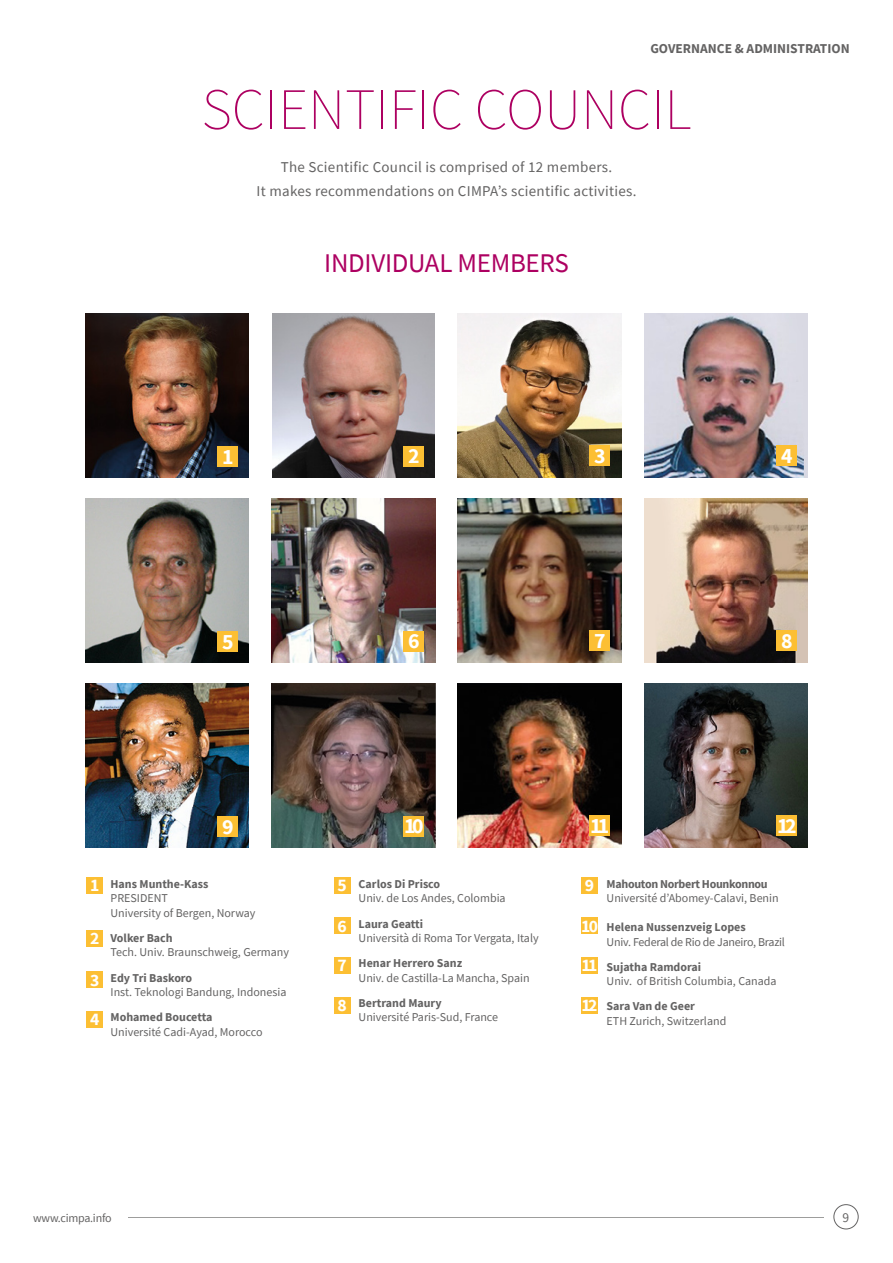
<style>
.page{position:relative;width:893px;height:1263px;background:#fff}
.page>*{position:absolute;margin:0;border:0;box-sizing:border-box;transform-origin:0 0}
.t1{font:200 58.5px "Source Sans Pro";color:#ad0061}
.t2{font:27px "Source Sans Pro";letter-spacing:-.01em;color:#ad0061}
.t3{font:700 21.75px "Source Sans Pro";color:#fff}
.t4{font:700 17.55px "Source Sans Pro";color:#fff}
.t5{font:15px/24px "Source Sans Pro";letter-spacing:.02em;color:#646363;text-align:center}
.t6{font:700 13.5px "Source Sans Pro";color:#646363}
.t7{font:13.5px "Source Sans Pro";color:#646363}
.t8{font:12px/14.4px "Source Sans Pro";color:#646363}
.t9{font:700 12px "Source Sans Pro";color:#646363}
.t10{font:12px "Source Sans Pro";letter-spacing:-.02em;color:#646363}
.t11{font:700 12px "Source Sans Pro";letter-spacing:-.025em;color:#646363}
</style>
<div class="page">
<div style="left:86px;top:877px;width:17px;height:17px;background:#fcbf33"></div>
<div style="left:334px;top:877px;width:17px;height:17px;background:#fcbf33"></div>
<div style="left:581px;top:877px;width:17px;height:17px;background:#fcbf33"></div>
<div style="left:334px;top:917px;width:17px;height:17px;background:#fcbf33"></div>
<div style="left:581px;top:917px;width:17px;height:17px;background:#fcbf33"></div>
<div style="left:334px;top:957px;width:17px;height:17px;background:#fcbf33"></div>
<div style="left:581px;top:957px;width:17px;height:17px;background:#fcbf33"></div>
<div style="left:334px;top:997px;width:17px;height:17px;background:#fcbf33"></div>
<div style="left:581px;top:997px;width:17px;height:17px;background:#fcbf33"></div>
<div style="left:86px;top:930px;width:17px;height:17px;background:#fcbf33"></div>
<div style="left:86px;top:971px;width:17px;height:17px;background:#fcbf33"></div>
<div style="left:86px;top:1011px;width:17px;height:17px;background:#fcbf33"></div>
<img style="left:85px;top:314px;width:164px;height:163px">
<img style="left:85px;top:499px;width:164px;height:163px">
<img style="left:644px;top:499px;width:164px;height:163px">
<img style="left:85px;top:684px;width:164px;height:163px">
<img style="left:644px;top:314px;width:164px;height:163px">
<img style="left:644px;top:684px;width:164px;height:163px">
<img style="left:458px;top:499px;width:164px;height:163px">
<img style="left:458px;top:314px;width:164px;height:163px">
<img style="left:458px;top:684px;width:164px;height:163px">
<img style="left:271px;top:499px;width:164px;height:163px">
<img style="left:272px;top:314px;width:163px;height:163px">
<img style="left:271px;top:684px;width:164px;height:163px">
<div style="left:217px;top:446px;width:21px;height:21px;background:#fcbf33"></div>
<div style="left:217px;top:631px;width:21px;height:21px;background:#fcbf33"></div>
<div style="left:217px;top:816px;width:21px;height:21px;background:#fcbf33"></div>
<div style="left:404px;top:446px;width:20px;height:20px;background:#fcbf33"></div>
<div style="left:404px;top:631px;width:20px;height:20px;background:#fcbf33"></div>
<div style="left:404px;top:816px;width:20px;height:20px;background:#fcbf33"></div>
<div style="left:589px;top:445px;width:21px;height:21px;background:#fcbf33"></div>
<div style="left:589px;top:630px;width:21px;height:21px;background:#fcbf33"></div>
<div style="left:589px;top:815px;width:21px;height:21px;background:#fcbf33"></div>
<div style="left:776px;top:445px;width:21px;height:21px;background:#fcbf33"></div>
<div style="left:776px;top:630px;width:21px;height:21px;background:#fcbf33"></div>
<div style="left:776px;top:815px;width:21px;height:21px;background:#fcbf33"></div>
<div style="left:833px;top:1204px;width:26px;height:25px;border:1px solid #646363;border-radius:50%"></div>
<hr style="left:128px;top:1217px;width:695px;height:1px;background:#9d9d9c">
<p class="t6" style="left:650px;top:39px;width:201px">GOVERNANCE &amp; ADMINISTRATION</p>
<h1 class="t1" style="left:202px;top:74px;width:491px">SCIENTIFIC COUNCIL</h1>
<p class="t5" style="left:257px;top:155px;width:381px">The Scientific Council is comprised of 12 members.<br>It makes recommendations on CIMPA’s scientific activities.</p>
<h2 class="t2" style="left:324px;top:246px;width:246px">INDIVIDUAL MEMBERS</h2>
<h3 class="t3" style="left:222px;top:442px;width:13px">1</h3>
<h3 class="t3" style="left:408px;top:441px;width:13px">2</h3>
<h3 class="t3" style="left:594px;top:441px;width:13px">3</h3>
<h3 class="t3" style="left:781px;top:441px;width:13px">4</h3>
<h3 class="t3" style="left:222px;top:627px;width:13px">5</h3>
<h3 class="t3" style="left:408px;top:626px;width:13px">6</h3>
<h3 class="t3" style="left:594px;top:626px;width:13px">7</h3>
<h3 class="t3" style="left:781px;top:626px;width:13px">8</h3>
<h3 class="t3" style="left:222px;top:812px;width:13px">9</h3>
<h3 class="t3" style="left:404px;top:811px;width:21px">10</h3>
<h3 class="t3" style="left:590px;top:811px;width:21px">11</h3>
<h3 class="t3" style="left:777px;top:811px;width:21px">12</h3>
<p class="t9" style="left:359px;top:876px;width:83px">Carlos Di Prisco</p>
<p class="t8" style="left:359px;top:891px;width:149px">Univ. de Los Andes, Colombia</p>
<p class="t9" style="left:359px;top:915px;width:66px">Laura Geatti</p>
<p class="t8" style="left:359px;top:931px;width:182px">Università di Roma Tor Vergata, Italy</p>
<p class="t9" style="left:359px;top:955px;width:105px">Henar Herrero Sanz</p>
<p class="t8" style="left:359px;top:970px;width:172px">Univ. de Castilla-La Mancha, Spain</p>
<p class="t9" style="left:359px;top:995px;width:85px">Bertrand Maury</p>
<p class="t8" style="left:359px;top:1010px;width:141px">Université Paris-Sud, France</p>
<p class="t9" style="left:111px;top:876px;width:99px">Hans Munthe-Kass</p>
<p class="t8" style="left:111px;top:891px;width:146px">PRESIDENT<br>University of Bergen, Norway</p>
<p class="t9" style="left:111px;top:930px;width:64px">Volker Bach</p>
<p class="t8" style="left:111px;top:945px;width:180px">Tech. Univ. Braunschweig, Germany</p>
<p class="t9" style="left:111px;top:969px;width:83px">Edy Tri Baskoro</p>
<p class="t8" style="left:111px;top:985px;width:177px">Inst. Teknologi Bandung, Indonesia</p>
<p class="t9" style="left:111px;top:1009px;width:103px">Mohamed Boucetta</p>
<p class="t8" style="left:111px;top:1024px;width:153px">Université Cadi-Ayad, Morocco</p>
<h3 class="t4" style="left:90px;top:873px;width:11px">1</h3>
<h3 class="t4" style="left:337px;top:873px;width:11px">5</h3>
<h3 class="t4" style="left:585px;top:873px;width:11px">9</h3>
<h3 class="t4" style="left:337px;top:914px;width:11px">6</h3>
<h3 class="t4" style="left:581px;top:914px;width:18px">10</h3>
<h3 class="t4" style="left:337px;top:953px;width:11px">7</h3>
<h3 class="t4" style="left:582px;top:953px;width:17px">11</h3>
<h3 class="t4" style="left:337px;top:993px;width:11px">8</h3>
<h3 class="t4" style="left:582px;top:993px;width:17px">12</h3>
<h3 class="t4" style="left:90px;top:926px;width:11px">2</h3>
<h3 class="t4" style="left:90px;top:968px;width:11px">3</h3>
<h3 class="t4" style="left:90px;top:1008px;width:11px">4</h3>
<p class="t11" style="left:607px;top:876px;width:163px">Mahouton Norbert Hounkonnou</p>
<p class="t8" style="left:607px;top:891px;width:174px">Université d’Abomey-Calavi, Benin</p>
<p class="t9" style="left:607px;top:919px;width:141px">Helena Nussenzveig Lopes</p>
<p class="t10" style="left:607px;top:934px;width:180px">Univ. Federal de Rio de Janeiro, Brazil</p>
<p class="t9" style="left:607px;top:959px;width:96px">Sujatha Ramdorai</p>
<p class="t8" style="left:607px;top:974px;width:171px">Univ. of British Columbia, Canada</p>
<p class="t9" style="left:607px;top:998px;width:90px">Sara Van de Geer</p>
<p class="t8" style="left:607px;top:1013px;width:121px">ETH Zurich, Switzerland</p>
<p class="t10" style="left:33px;top:1210px;width:80px">www.cimpa.info</p>
<p class="t7" style="left:842px;top:1208px;width:8px">9</p>
</div>
